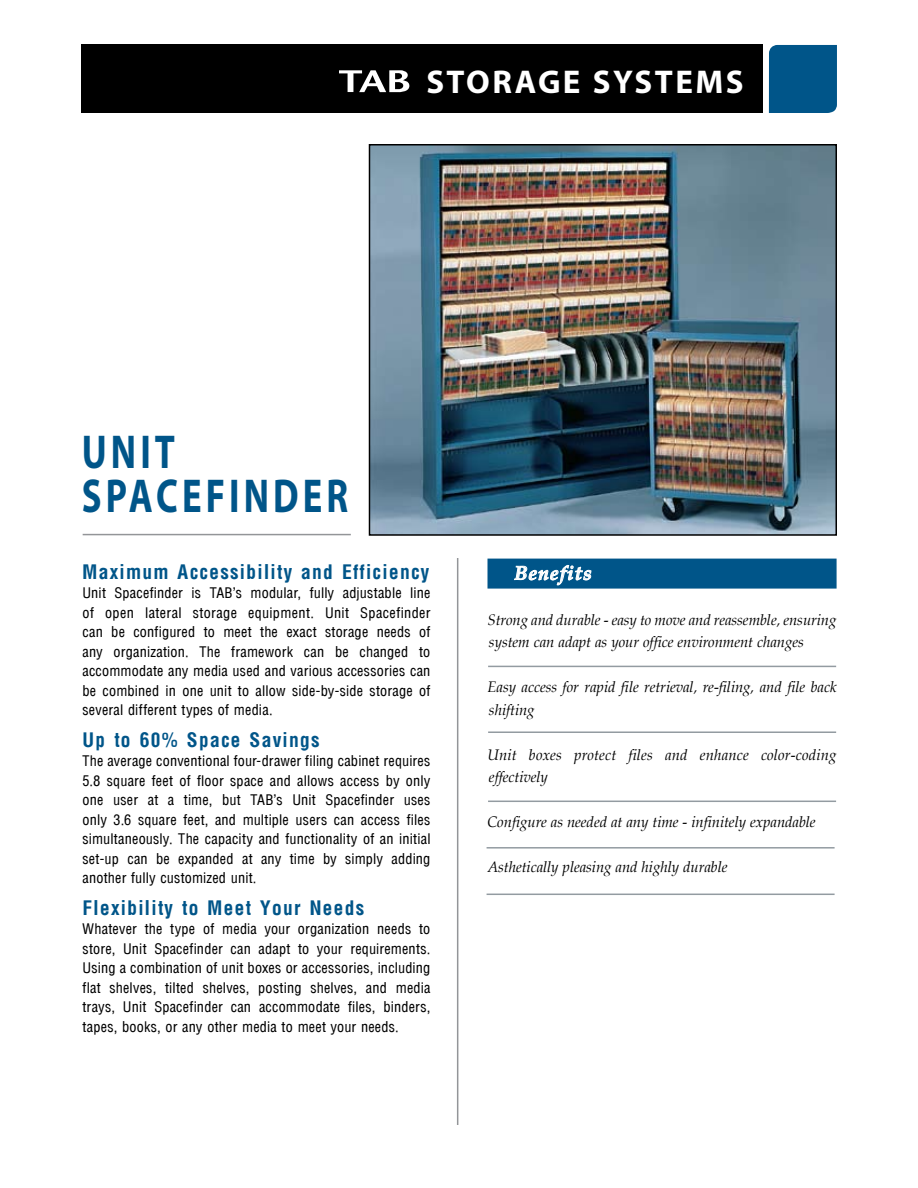
<style>
.page{position:relative;width:918px;height:1188px;background:#fff}
.page>*{position:absolute;margin:0;border:0;box-sizing:border-box;transform-origin:0 0}
.t1{font:700 47.85px/43.5px "Myriad Pro";letter-spacing:.11em;color:#005589;scale:.77 1}
.t2{font:700 33px "Myriad";letter-spacing:.075em;color:#fff}
.t3{font:700 condensed 19.5px "Arena";letter-spacing:.06em;color:#005589}
.t4{font:italic 700 19.5px "Palatino";letter-spacing:.05em;color:#fff}
.t5{font:italic 15px/22.5px "Palatino";letter-spacing:-.005em;color:#000}
.t6{font:14.25px/19.5px "Arena Condensed";letter-spacing:.015em;color:#000;text-align:justify}
</style>
<div class="page">
<img style="left:372px;top:147px;width:462px;height:386px">
<div style="left:369px;top:144px;width:468px;height:392px;border:2px solid #000"></div>
<hr style="left:457px;top:558px;width:1px;height:567px;background:#939598">
<div style="left:81px;top:45px;width:682px;height:68px;background:#000"></div>
<div style="left:769px;top:45px;width:68px;height:68px;background:#005589"></div>
<svg style="left:339px;top:70px;width:70px;height:22px"></svg>
<hr style="left:83px;top:534px;width:268px;height:1px;background:#939598">
<div style="left:488px;top:559px;width:349px;height:30px;background:#005589"></div>
<svg style="left:514px;top:565px;width:78px;height:21px"></svg>
<hr style="left:488px;top:666px;width:348px;height:1px;background:#939ba1">
<hr style="left:488px;top:731px;width:348px;height:2px;background:#939ba1">
<hr style="left:488px;top:801px;width:348px;height:1px;background:#939ba1">
<hr style="left:487px;top:847px;width:348px;height:2px;background:#939ba1">
<hr style="left:487px;top:894px;width:348px;height:1px;background:#939ba1">
<h2 class="t2" style="left:426px;top:65px;width:319px">STORAGE SYSTEMS</h2>
<h1 class="t1" style="left:82px;top:429px;width:347px">UNIT<br>SPACEFINDER</h1>
<h3 class="t3" style="left:82px;top:559px;width:348px">Maximum Accessibility and Efficiency</h3>
<p class="t6" style="left:82px;top:583px;width:350px">Unit Spacefinder is TAB’s modular, fully adjustable line of open lateral storage equipment. Unit Spacefinder can be configured to meet the exact storage needs of any organization. The framework can be changed to accommodate any media used and various accessories can be combined in one unit to allow side-by-side storage of several different types of media.</p>
<h3 class="t3" style="left:82px;top:727px;width:239px">Up to 60% Space Savings</h3>
<p class="t6" style="left:82px;top:751px;width:349px">The average conventional four-drawer filing cabinet requires 5.8 square feet of floor space and allows access by only one user at a time, but TAB’s Unit Spacefinder uses only 3.6 square feet, and multiple users can access files simultaneously. The capacity and functionality of an initial set-up can be expanded at any time by simply adding another fully customized unit.</p>
<h3 class="t3" style="left:82px;top:896px;width:283px">Flexibility to Meet Your Needs</h3>
<p class="t6" style="left:82px;top:919px;width:350px">Whatever the type of media your organization needs to store, Unit Spacefinder can adapt to your requirements.<br>Using a combination of unit boxes or accessories, including flat shelves, tilted shelves, posting shelves, and media trays, Unit Spacefinder can accommodate files, binders, tapes, books, or any other media to meet your needs.</p>
<h3 class="t4" style="left:515px;top:557px;width:79px">Benefits</h3>
<p class="t5" style="left:488px;top:609px;width:351px">Strong and durable - easy to move and reassemble, ensuring system can adapt as your office environment changes</p>
<p class="t5" style="left:488px;top:676px;width:351px">Easy access for rapid file retrieval, re-filing, and file back shifting</p>
<p class="t5" style="left:488px;top:744px;width:351px">Unit boxes protect files and enhance color-coding effectively</p>
<p class="t5" style="left:488px;top:811px;width:330px">Configure as needed at any time - infinitely expandable</p>
<p class="t5" style="left:488px;top:856px;width:242px">Asthetically pleasing and highly durable</p>
</div>
